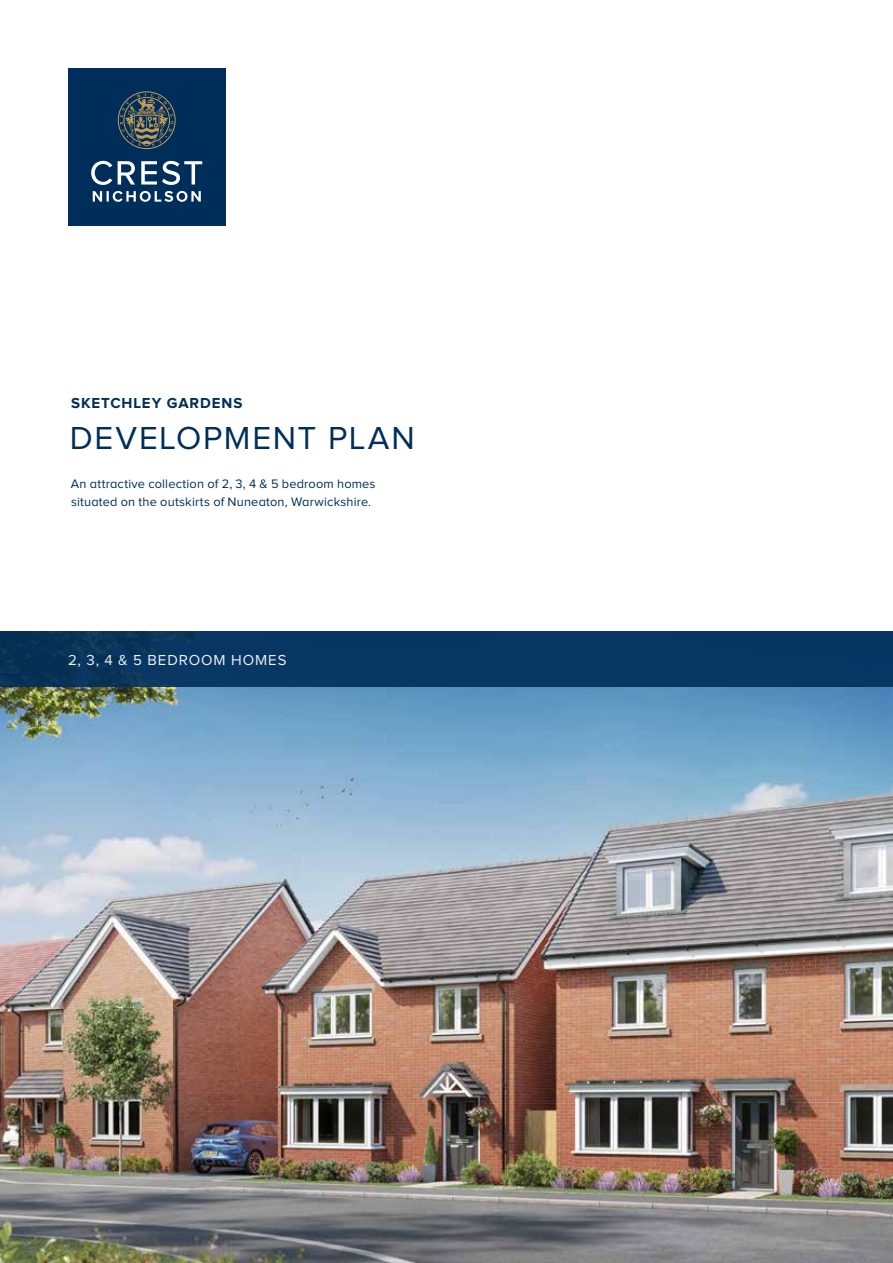
<style>
.page{position:relative;width:893px;height:1263px;background:#fff}
.page>*{position:absolute;margin:0;border:0;box-sizing:border-box;transform-origin:0 0}
.t1{font:33px "Proxima Nova";letter-spacing:.05em;color:#002e5a}
.t2{font:15px "Proxima Nova";letter-spacing:.06em;color:#fff}
.t3{font:700 15px "Proxima Nova";letter-spacing:.06em;color:#002e5a}
.t4{font:12.75px/18px "Proxima Nova";letter-spacing:.015em;color:#002e5a}
</style>
<div class="page">
<img style="left:0;top:687px;width:893px;height:576px">
<div style="left:68px;top:68px;width:157px;height:157px;background:#002e5a"></div>
<svg style="left:93px;top:191px;width:108px;height:11px"></svg>
<svg style="left:91px;top:161px;width:111px;height:24px"></svg>
<svg style="left:118px;top:91px;width:58px;height:58px"></svg>
<div style="left:0;top:631px;width:893px;height:56px;background:linear-gradient(to right,#08355c,#073766)"></div>
<p class="t3" style="left:71px;top:396px;width:173px">SKETCHLEY GARDENS</p>
<p class="t1" style="left:70px;top:423px;width:346px">DEVELOPMENT PLAN</p>
<p class="t4" style="left:71px;top:475px;width:306px">An attractive collection of 2, 3, 4 &amp; 5 bedroom homes situated on the outskirts of Nuneaton, Warwickshire.</p>
<p class="t2" style="left:68px;top:653px;width:220px">2, 3, 4 &amp; 5 BEDROOM HOMES</p>
</div>
